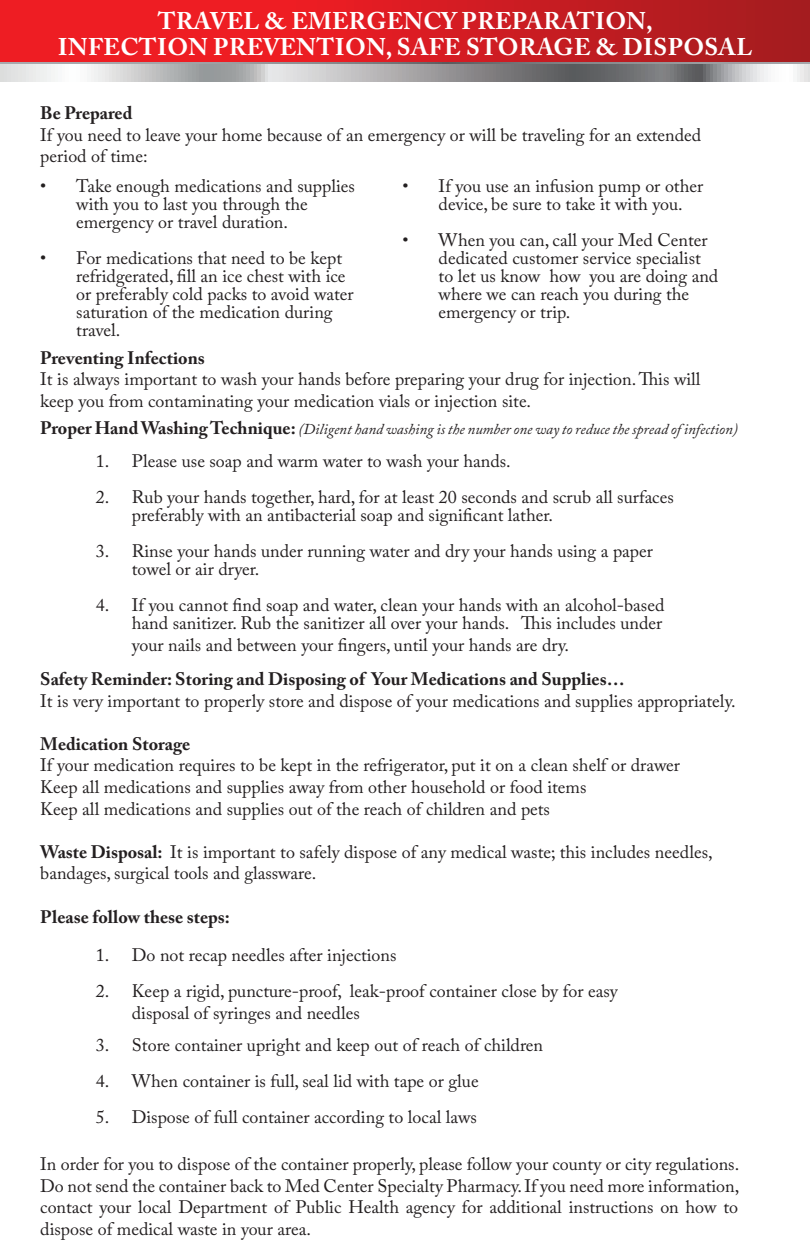
<style>
.page{position:relative;width:810px;height:1260px;background:#fff}
.page>*{position:absolute;margin:0;border:0;box-sizing:border-box;transform-origin:0 0}
.t1{font:700 24px "Adobe Caslon Pro";letter-spacing:.015em;color:#fff}
.t2{font:18px/18px "Adobe Caslon Pro";color:#231f20}
.t3{font:700 18px "Adobe Caslon Pro";color:#231f20}
.t4{font:italic 15px "Adobe Caslon Pro";color:#231f20}
.s1{font-weight:700;font-style:normal;font-size:18px}
.s2{font-weight:700}
</style>
<div class="page">
<svg style="left:0;top:0;width:810px;height:63px;background:#d41e23"></svg>
<svg style="left:0;top:63px;width:810px;height:1px"></svg>
<svg style="left:0;top:64px;width:810px;height:17px;background:#adadaf"></svg>
<p class="t1" style="left:158px;top:7px;width:496px">TRAVEL &amp; EMERGENCY PREPARATION,</p>
<p class="t1" style="left:58px;top:33px;width:696px">INFECTION PREVENTION, SAFE STORAGE &amp; DISPOSAL</p>
<p class="t3" style="left:40px;top:102px;width:94px">Be Prepared</p>
<p class="t2" style="left:40px;top:124px;width:662px;line-height:21.6px">If you need to leave your home because of an emergency or will be traveling for an extended period of time:</p>
<p class="t2" style="left:76px;top:177px;width:280px;text-indent:-36px">• Take enough medications and supplies with you to last you through the emergency or travel duration.</p>
<p class="t2" style="left:76px;top:249px;width:279px;text-indent:-36px">• For medications that need to be kept refridgerated, fill an ice chest with ice or preferably cold packs to avoid water saturation of the medication during travel.</p>
<p class="t2" style="left:439px;top:177px;width:266px;text-indent:-36px">• If you use an infusion pump or other device, be sure to take it with you.</p>
<p class="t2" style="left:439px;top:231px;width:281px;text-indent:-36px">• When you can, call your Med Center dedicated customer service specialist to let us know how you are doing and where we can reach you during the emergency or trip.</p>
<p class="t3" style="left:40px;top:347px;width:166px">Preventing Infections</p>
<p class="t2" style="left:40px;top:368px;width:662px;line-height:21.6px">It is always important to wash your hands before preparing your drug for injection. This will keep you from contaminating your medication vials or injection site.</p>
<p class="t4" style="left:40px;top:420px;width:699px"><span class="s1">Proper Hand Washing Technique:</span> (Diligent hand washing is the number one way to reduce the spread of infection)</p>
<p class="t2" style="left:96px;top:452px;width:417px">1. Please use soap and warm water to wash your hands.</p>
<p class="t2" style="left:132px;top:488px;width:543px;text-indent:-36px">2. Rub your hands together, hard, for at least 20 seconds and scrub all surfaces preferably with an antibacterial soap and significant lather.</p>
<p class="t2" style="left:132px;top:542px;width:523px;text-indent:-36px">3. Rinse your hands under running water and dry your hands using a paper towel or air dryer.</p>
<p class="t2" style="left:96px;top:596px;width:570px;text-align:right">4. If you cannot find soap and water, clean your hands with an alcohol-based hand sanitizer. Rub the sanitizer all over your hands. This includes under</p>
<p class="t2" style="left:132px;top:635px;width:439px">your nails and between your fingers, until your hands are dry.</p>
<p class="t3" style="left:40px;top:668px;width:586px">Safety Reminder: Storing and Disposing of Your Medications and Supplies…</p>
<p class="t2" style="left:40px;top:691px;width:697px">It is very important to properly store and dispose of your medications and supplies appropriately.</p>
<p class="t3" style="left:40px;top:733px;width:151px">Medication Storage</p>
<p class="t2" style="left:40px;top:756px;width:641px">If your medication requires to be kept in the refrigerator, put it on a clean shelf or drawer</p>
<p class="t2" style="left:40px;top:778px;width:548px">Keep all medications and supplies away from other household or food items</p>
<p class="t2" style="left:40px;top:799px;width:511px">Keep all medications and supplies out of the reach of children and pets</p>
<p class="t2" style="left:40px;top:841px;width:674px;line-height:21.6px"><span class="s2">Waste Disposal:</span> It is important to safely dispose of any medical waste; this includes needles, bandages, surgical tools and glassware.</p>
<p class="t3" style="left:40px;top:906px;width:191px">Please follow these steps:</p>
<p class="t2" style="left:96px;top:946px;width:302px">1. Do not recap needles after injections</p>
<p class="t2" style="left:132px;top:980px;width:487px;line-height:22px;text-indent:-36px">2. Keep a rigid, puncture-proof, leak-proof container close by for easy disposal of syringes and needles</p>
<p class="t2" style="left:96px;top:1036px;width:449px">3. Store container upright and keep out of reach of children</p>
<p class="t2" style="left:96px;top:1072px;width:384px">4. When container is full, seal lid with tape or glue</p>
<p class="t2" style="left:96px;top:1108px;width:383px">5. Dispose of full container according to local laws</p>
<p class="t2" style="left:40px;top:1153px;width:701px;line-height:21.6px;text-align:justify">In order for you to dispose of the container properly, please follow your county or city regulations.<br>Do not send the container back to Med Center Specialty Pharmacy. If you need more information, contact your local Department of Public Health agency for additional instructions on how to dispose of medical waste in your area.</p>
</div>
